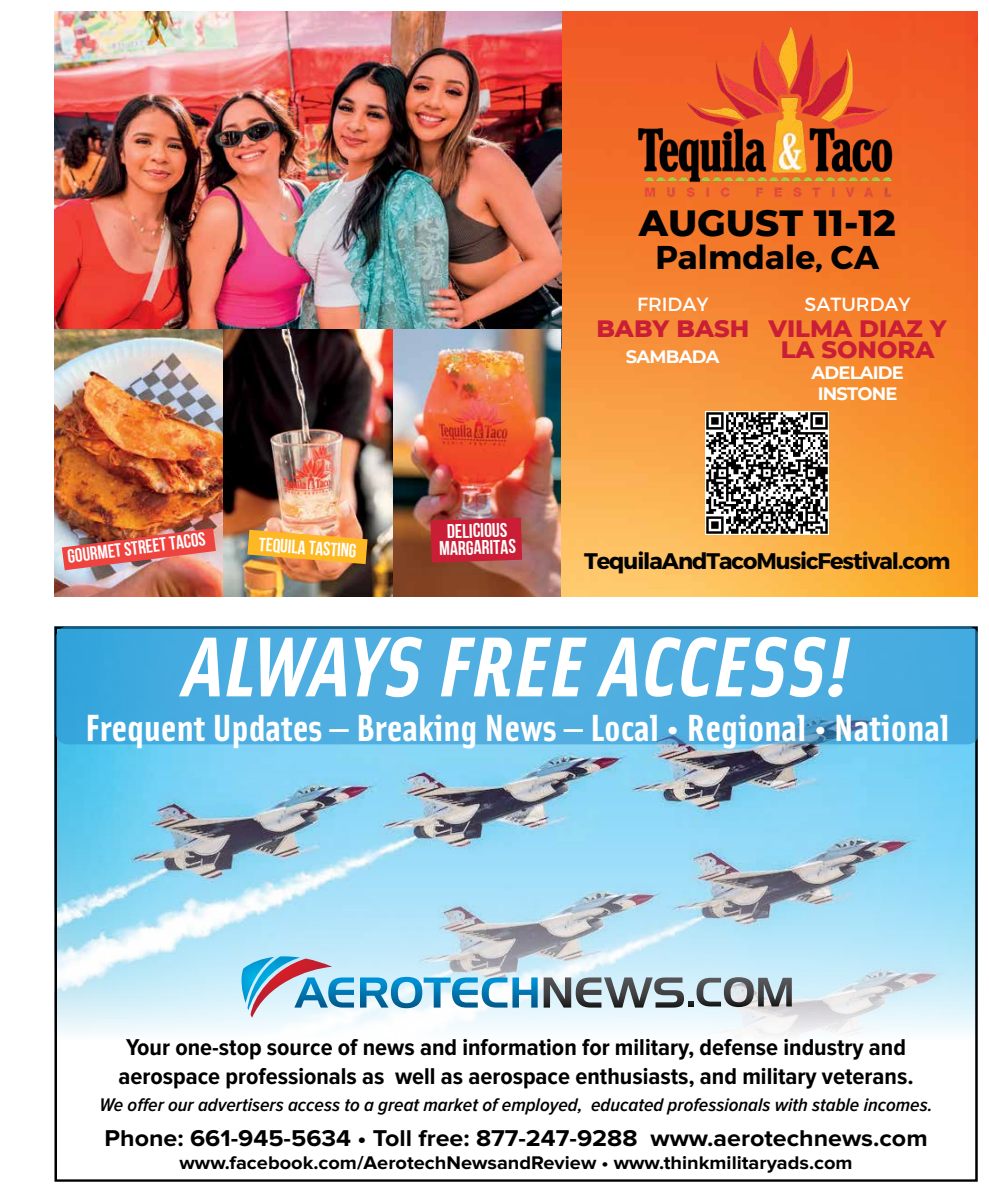
<style>
.page{position:relative;width:989px;height:1193px;background:#fff}
.page>*{position:absolute;margin:0;border:0;box-sizing:border-box;transform-origin:0 0}
.t1{font:italic 700 85.12px "Solex OT";color:#fff;scale:1.05 1}
.t2{font:700 37.88px "Solex OT";color:#fff;scale:1.05 1}
.t3{font:800 37.25px "Montserrat";color:#020202}
.t4{font:700 33px "Montserrat";color:#020202}
.t5{font:800 24.12px "Montserrat";color:#ca1e37}
.t6{font:700 23.75px/28.5px "Proxima Nova Cond";color:#000;text-align:center;scale:1.05 1}
.t7{font:700 23.75px "Proxima Nova";color:#000;scale:1.05 1}
.t8{font:700 22.5px "Montserrat";letter-spacing:-.05em;color:#020202}
.t9{font:700 19.75px "Bebas Neue";color:#fff}
.t10{font:700 19.12px "Bebas Neue";color:#fff}
.t11{font:italic 600 19px "Proxima Nova Cond";color:#000;scale:1.05 1}
.t12{font:700 19px "Proxima Nova";color:#000;scale:1.05 1}
.t13{font:700 19px "Bebas Neue";color:#fff}
.t14{font:19px "Montserrat";color:#fff}
.t15{font:700 17.88px/20.6px "Montserrat";letter-spacing:-.045em;color:#fff;text-align:center}
</style>
<div class="page">
<img style="left:560px;top:11px;width:417px;height:585px">
<img style="left:54px;top:11px;width:507px;height:338px">
<img style="left:54px;top:329px;width:506px;height:267px">
<img style="left:62px;top:528px;width:154px;height:42px">
<svg style="left:430px;top:517px;width:92px;height:45px;background:#c62239"></svg>
<img style="left:247px;top:530px;width:120px;height:34px">
<img style="left:625px;top:11px;width:283px;height:253px">
<img style="left:705px;top:412px;width:123px;height:122px">
<img style="left:57px;top:744px;width:917px;height:291px">
<svg style="left:56px;top:626px;width:921px;height:118px;background:#49a9dc"></svg>
<svg style="left:360px;top:976px;width:177px;height:32px"></svg>
<svg style="left:240px;top:956px;width:114px;height:61px;background:#9dbbd2"></svg>
<svg style="left:543px;top:977px;width:248px;height:30px;background:#8f9aa0"></svg>
<p class="t13" style="left:66px;top:545px;width:140px;rotate:-7deg">gourmetstreettacos</p>
<p class="t9" style="left:446px;top:520px;width:62px;rotate:-2deg">delicious</p>
<p class="t10" style="left:260px;top:533px;width:99px;rotate:4deg">tequila tasting</p>
<p class="t9" style="left:439px;top:538px;width:78px;rotate:-2deg">margaritas</p>
<h3 class="t3" style="left:638px;top:195px;width:258px">AUGUST 11-12</h3>
<h3 class="t4" style="left:655px;top:237px;width:225px">Palmdale, CA</h3>
<p class="t14" style="left:637px;top:293px;width:73px">FRIDAY</p>
<p class="t14" style="left:804px;top:293px;width:108px">SATURDAY</p>
<p class="t5" style="left:596px;top:310px;width:352px">BABY BASH VILMA DIAZ Y</p>
<p class="t15" style="left:625px;top:345px;width:95px">SAMBADA</p>
<p class="t5" style="left:780px;top:331px;width:155px">LA SONORA</p>
<p class="t15" style="left:811px;top:362px;width:94px">ADELAIDE<br>INSTONE</p>
<p class="t8" style="left:584px;top:547px;width:368px">TequilaAndTacoMusicFestival.com</p>
<h1 class="t1" style="left:183px;top:611px;width:637px">ALWAYS FREE ACCESS!</h1>
<h2 class="t2" style="left:85px;top:703px;width:824px">Frequent Updates — Breaking News — Local • Regional • National</h2>
<p class="t6" style="left:118px;top:1034px;width:758px">Your one-stop source of news and information for military, defense industry and aerospace professionals as well as aerospace enthusiasts, and military veterans.</p>
<p class="t11" style="left:99px;top:1094px;width:794px">We offer our advertisers access to a great market of employed, educated professionals with stable incomes.</p>
<p class="t7" style="left:104px;top:1124px;width:785px">Phone: 661-945-5634 • Toll free: 877-247-9288 www.aerotechnews.com</p>
<p class="t12" style="left:179px;top:1151px;width:642px">www.facebook.com/AerotechNewsandReview • www.thinkmilitaryads.com</p>
</div>
